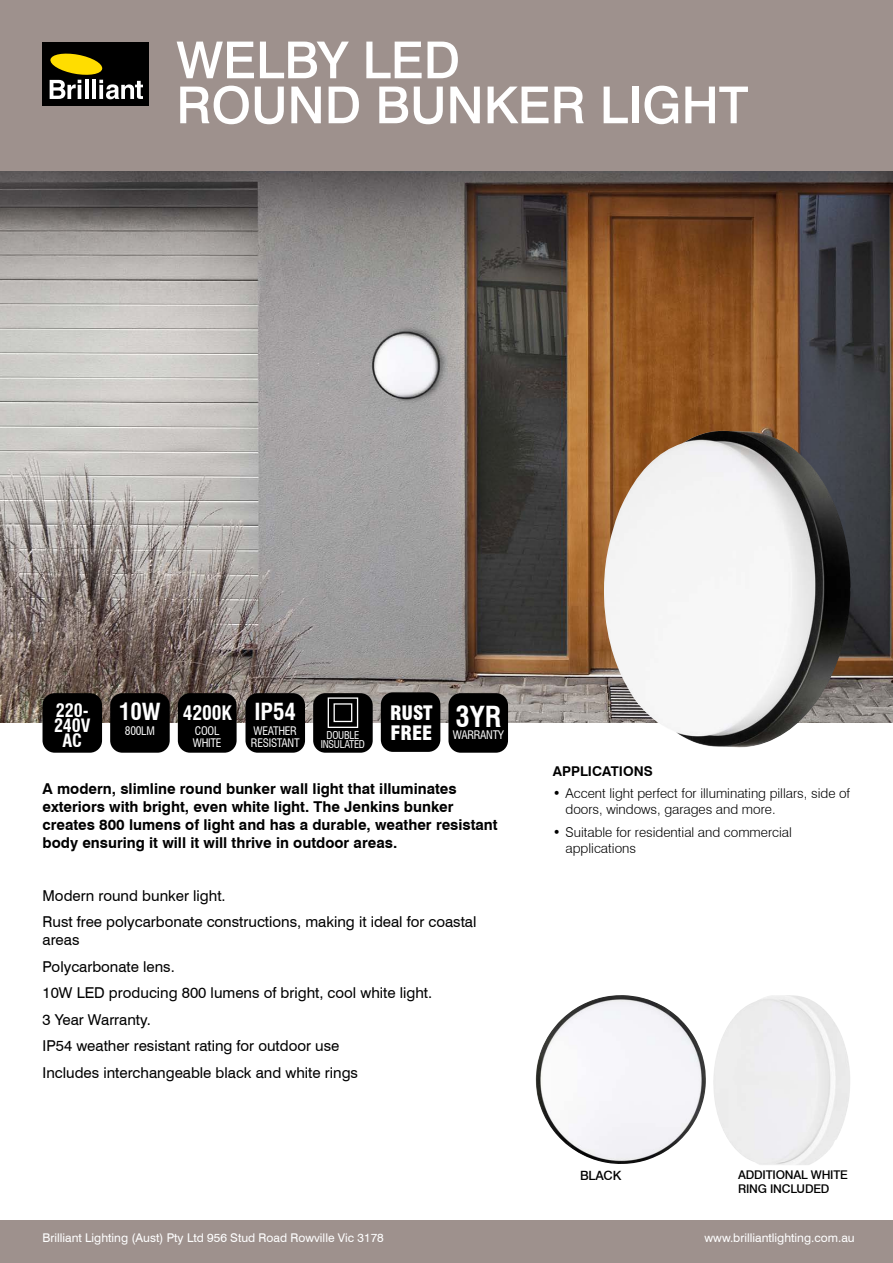
<style>
.page{position:relative;width:893px;height:1263px;background:#fff}
.page>*{position:absolute;margin:0;border:0;box-sizing:border-box;transform-origin:0 0}
.t1{font:500 51px/45px "Swiss 721 BT";color:#fff}
.t2{font:700 condensed 28.35px "Swiss 721 BT";color:#fff}
.t3{font:700 condensed 22.95px "Swiss 721 BT";color:#fff}
.t4{font:900 condensed 19.5px "Swiss 721 BT";color:#fff}
.t5{font:700 condensed 19.5px "Swiss 721 BT";letter-spacing:-.005em;color:#fff}
.t6{font:700 condensed 18px/15.3px "Swiss 721 BT";letter-spacing:-.005em;color:#fff;text-align:center}
.t7{font:15px/26.5px "Swiss 721 BT";color:#000}
.t8{font:700 15px/18px "Swiss 721 BT";color:#000}
.t9{font:300 13.5px/16.2px "Swiss 721 BT";color:#000}
.t10{font:700 13.5px "Swiss 721 BT";color:#000}
.t11{font:500 12.75px "Swiss 721 BT";letter-spacing:-.015em;color:#000}
.t12{font:12px "Swiss 721 BT";color:#fff}
.t13{font:500 12px/14.4px "Swiss 721 BT";letter-spacing:-.015em;color:#000}
.t14{font:condensed 11.55px/11.6px "Swiss 721 BT";letter-spacing:-.02em;color:#fff}
.t15{font:condensed 10.5px "Swiss 721 BT";letter-spacing:-.03em;color:#fff}
.s1{font-size:22.95px}
</style>
<div class="page">
<img style="left:0;top:170px;width:893px;height:553px">
<div style="left:0;top:0;width:893px;height:170px;background:#9e918d"></div>
<div style="left:43px;top:43px;width:106px;height:63px;background:#000"></div>
<svg style="left:50px;top:53px;width:93px;height:46px"></svg>
<div style="left:0;top:1220px;width:893px;height:43px;background:#9e918d"></div>
<div style="left:381px;top:692px;width:59px;height:60px;background:#000;border-radius:12px"></div>
<div style="left:313px;top:693px;width:60px;height:60px;background:#000;border-radius:12px"></div>
<div style="left:328px;top:697px;width:30px;height:31px;border:1px solid #fff"></div>
<div style="left:334px;top:703px;width:18px;height:19px;border:1px solid #fff"></div>
<img style="left:713px;top:995px;width:137px;height:170px">
<div style="left:245px;top:693px;width:60px;height:60px;background:#000;border-radius:12px"></div>
<div style="left:448px;top:693px;width:60px;height:60px;background:#000;border-radius:12px"></div>
<div style="left:110px;top:693px;width:60px;height:60px;background:#000;border-radius:12px"></div>
<div style="left:178px;top:693px;width:59px;height:60px;background:#000;border-radius:12px"></div>
<div style="left:43px;top:693px;width:59px;height:60px;background:#000;border-radius:12px"></div>
<img style="left:604px;top:431px;width:246px;height:317px">
<img style="left:536px;top:995px;width:170px;height:169px">
<h1 class="t1" style="left:176px;top:37px;width:574px">WELBY LED<br>ROUND BUNKER LIGHT</h1>
<p class="t6" style="left:54px;top:702px;width:38px">220-<br>240V<br>AC</p>
<h3 class="t5" style="left:119px;top:702px;width:115px"><span class="s1">10W</span> 4200K</h3>
<p class="t14" style="left:193px;top:725px;width:30px">COOL<br>WHITE</p>
<p class="t14" style="left:125px;top:725px;width:32px">800LM</p>
<h3 class="t3" style="left:255px;top:698px;width:43px">IP54</h3>
<h2 class="t2" style="left:455px;top:699px;width:47px">3YR</h2>
<p class="t14" style="left:453px;top:729px;width:53px">WARRANTY</p>
<h3 class="t4" style="left:390px;top:701px;width:44px">RUST</h3>
<p class="t15" style="left:327px;top:728px;width:34px">DOUBLE</p>
<h3 class="t4" style="left:391px;top:721px;width:43px">FREE</h3>
<p class="t15" style="left:321px;top:737px;width:46px">INSULATED</p>
<p class="t14" style="left:251px;top:725px;width:50px">WEATHER<br>RESISTANT</p>
<p class="t8" style="left:43px;top:779px;width:457px">A modern, slimline round bunker wall light that illuminates exteriors with bright, even white light. The Jenkins bunker creates 800 lumens of light and has a durable, weather resistant body ensuring it will it will thrive in outdoor areas.</p>
<p class="t7" style="left:43px;top:882px;width:435px">Modern round bunker light.<br>Rust free polycarbonate constructions, making it ideal for coastal</p>
<p class="t7" style="left:43px;top:927px;width:391px">areas<br>Polycarbonate lens.<br>10W LED producing 800 lumens of bright, cool white light.<br>3 Year Warranty.<br>IP54 weather resistant rating for outdoor use<br>Includes interchangeable black and white rings</p>
<p class="t10" style="left:553px;top:763px;width:101px">APPLICATIONS</p>
<p class="t9" style="left:566px;top:785px;width:286px;text-indent:-13px">• Accent light perfect for illuminating pillars, side of doors, windows, garages and more.</p>
<p class="t9" style="left:566px;top:824px;width:228px;text-indent:-13px">• Suitable for residential and commercial applications</p>
<p class="t11" style="left:580px;top:1167px;width:43px">BLACK</p>
<p class="t13" style="left:738px;top:1167px;width:111px">ADDITIONAL WHITE<br>RING INCLUDED</p>
<p class="t12" style="left:43px;top:1231px;width:343px">Brilliant Lighting (Aust) Pty Ltd 956 Stud Road Rowville Vic 3178</p>
<p class="t12" style="left:704px;top:1231px;width:152px">www.brilliantlighting.com.au</p>
</div>
